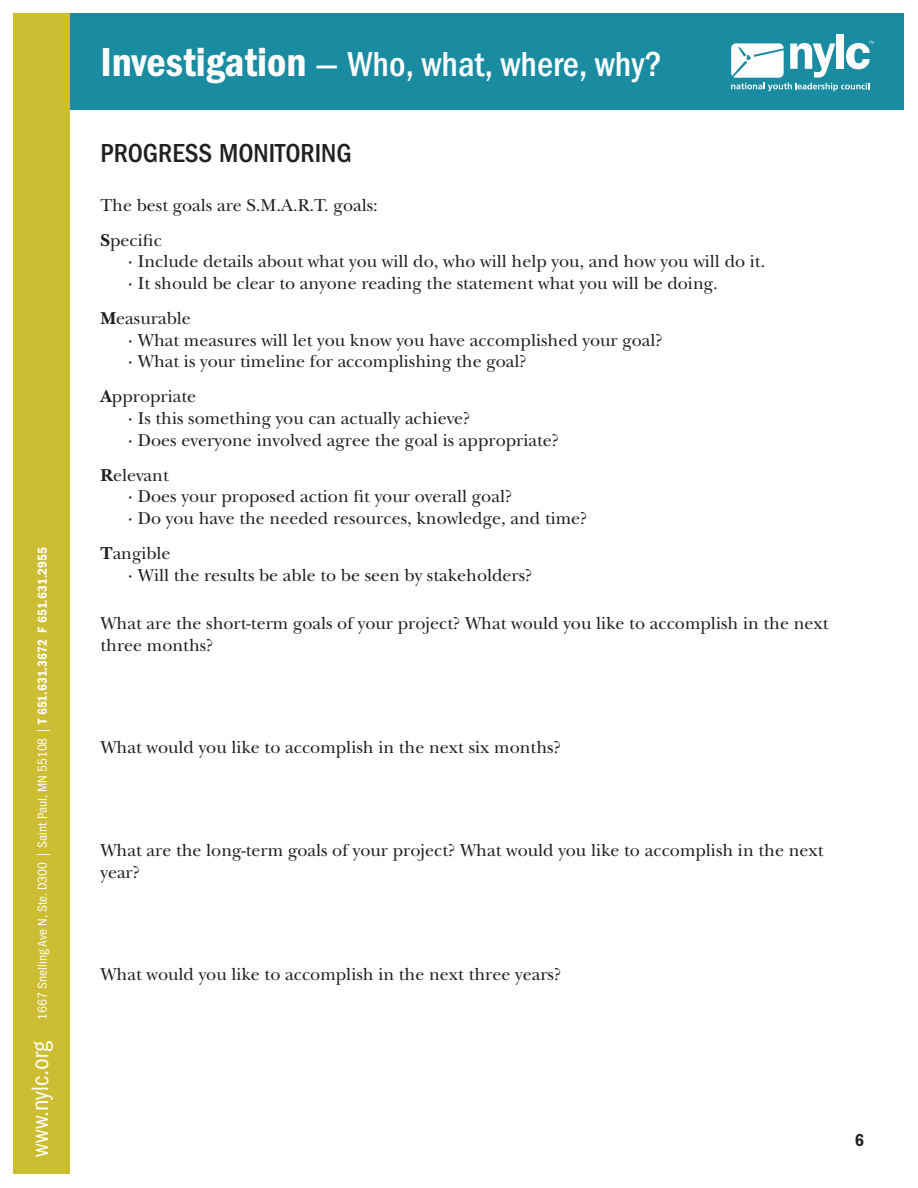
<style>
.page{position:relative;width:918px;height:1188px;background:#fff}
.page>*{position:absolute;margin:0;border:0;box-sizing:border-box;transform-origin:0 0}
.t1{font:500 condensed 36px "ITC Franklin Gothic Std";color:#fff}
.t2{font:500 condensed 27px "ITC Franklin Gothic Std";color:#231f20}
.t3{font:18px/21.6px "New Baskerville Std";color:#231f20}
.t4{font:18px "ITC Franklin Gothic Std Dm Cd";color:#231f20}
.t5{font:condensed 13.5px "ITC Franklin Gothic Std";color:#fff}
.s1{font-family:"ITC Franklin Gothic Std Dm Cd";font-stretch:normal}
.s2{font-family:"ITC Franklin Gothic Std Dm Cd";font-weight:400;font-stretch:normal;font-size:42px}
.s3{font-weight:700}
</style>
<div class="page">
<div style="left:14px;top:14px;width:890px;height:96px;background:#198ca1"></div>
<div style="left:836px;top:35px;width:8px;height:34px;background:#fff"></div>
<svg style="left:731px;top:41px;width:143px;height:50px"></svg>
<div style="left:14px;top:14px;width:56px;height:1160px;background:#ccbd32"></div>
<svg style="left:31px;top:1041px;width:22px;height:116px"></svg>
<p class="t5" style="left:35px;top:1020px;width:474px;rotate:-90deg">1667 Snelling Ave N, Ste. D300 | Saint Paul, MN 55108 | <span class="s1">T 651.631.3672 F 651.631.2955</span></p>
<h1 class="t1" style="left:100px;top:43px;width:563px"><span class="s2">Investigation</span> — Who, what, where, why?</h1>
<h2 class="t2" style="left:100px;top:138px;width:253px">PROGRESS MONITORING</h2>
<p class="t3" style="left:100px;top:188px;width:279px;line-height:35.1px">The best goals are S.M.A.R.T. goals:<br><span class="s3">S</span>pecific</p>
<p class="t3" style="left:127px;top:251px;width:639px">· Include details about what you will do, who will help you, and how you will do it. · It should be clear to anyone reading the statement what you will be doing.</p>
<p class="t3" style="left:127px;top:308px;width:537px;text-indent:-27px"><span class="s3">M</span>easurable<br>· What measures will let you know you have accomplished your goal? · What is your timeline for accomplishing the goal?</p>
<p class="t3" style="left:127px;top:386px;width:433px;text-indent:-27px"><span class="s3">A</span>ppropriate<br>· Is this something you can actually achieve?<br>· Does everyone involved agree the goal is appropriate?</p>
<p class="t3" style="left:127px;top:464px;width:462px;text-indent:-27px"><span class="s3">R</span>elevant<br>· Does your proposed action fit your overall goal?<br>· Do you have the needed resources, knowledge, and time?</p>
<p class="t3" style="left:127px;top:543px;width:407px;text-indent:-27px"><span class="s3">T</span>angible<br>· Will the results be able to be seen by stakeholders?</p>
<p class="t3" style="left:100px;top:613px;width:730px">What are the short-term goals of your project? What would you like to accomplish in the next three months?</p>
<p class="t3" style="left:100px;top:737px;width:462px">What would you like to accomplish in the next six months?</p>
<p class="t3" style="left:100px;top:840px;width:725px">What are the long-term goals of your project? What would you like to accomplish in the next year?</p>
<p class="t3" style="left:100px;top:964px;width:462px">What would you like to accomplish in the next three years?</p>
<p class="t4" style="left:855px;top:1129px;width:11px">6</p>
</div>
